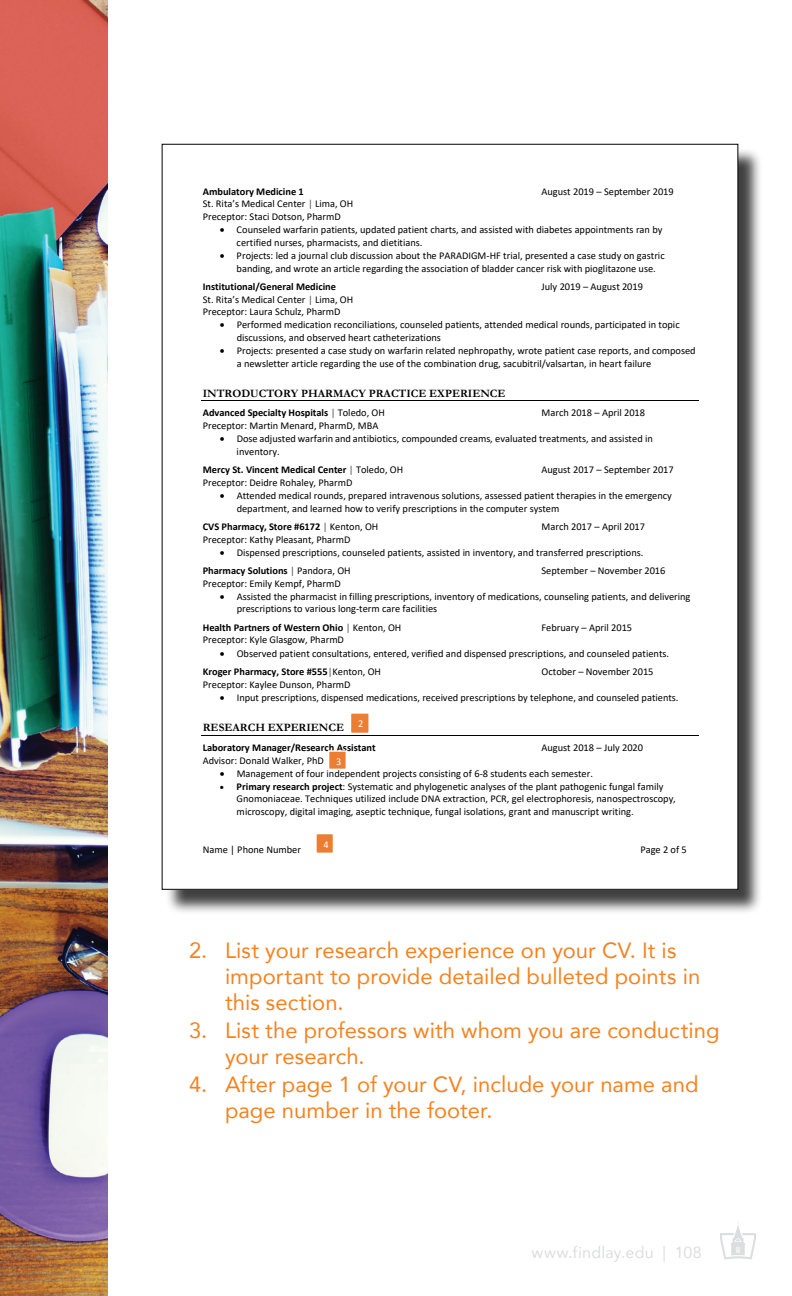
<style>
.page{position:relative;width:792px;height:1296px;background:#fff}
.page>*{position:absolute;margin:0;border:0;box-sizing:border-box;transform-origin:0 0}
.t1{font:22px/26px "Avenir";letter-spacing:.005em;color:#f58220}
.t2{font:16px "Avenir";letter-spacing:.015em;color:#dcddde}
.t3{font:700 11.2px "Garamond";color:#000}
.t4{font:10.4px/12.6px "Calibri";color:#000}
.t5{font:700 10.4px "Calibri";letter-spacing:-.005em;color:#000}
.t6{font:10.4px "Calibri";color:#fff}
.s1{color:#4a4f55}
.s2{font-weight:400;color:#4a4f55}
.s3{font-weight:400}
.s4{font-weight:700}
</style>
<div class="page">
<svg style="left:720px;top:1225px;width:36px;height:35px"></svg>
<div style="left:165px;top:147px;width:598px;height:768px;background:#000;opacity:.75"></div>
<div style="left:162px;top:144px;width:576px;height:745px;background:#fff"></div>
<hr style="left:201px;top:400px;width:498px;height:1px;background:#000">
<hr style="left:201px;top:735px;width:498px;height:1px;background:#000">
<div style="left:351px;top:713px;width:18px;height:20px;background:#ed7d31"></div>
<div style="left:350px;top:712px;width:20px;height:22px;border:1px solid #fff"></div>
<div style="left:329px;top:751px;width:17px;height:18px;background:#ed7d31"></div>
<div style="left:328px;top:750px;width:19px;height:20px;border:1px solid #fff"></div>
<div style="left:316px;top:834px;width:17px;height:19px;background:#ed7d31"></div>
<div style="left:315px;top:833px;width:19px;height:21px;border:1px solid #fff"></div>
<img style="left:0;top:0;width:108px;height:1296px">
<p class="t5" style="left:203px;top:184px;width:103px">Ambulatory Medicine 1</p>
<p class="t4" style="left:542px;top:185px;width:134px">August 2019 – September 2019</p>
<p class="t4" style="left:203px;top:197px;width:152px">St. Rita’s Medical Center <span class="s1">|</span> Lima, OH<br>Preceptor: Staci Dotson, PharmD</p>
<p class="t4" style="left:237px;top:223px;width:427px;text-indent:-17px">• Counseled warfarin patients, updated patient charts, and assisted with diabetes appointments ran by certified nurses, pharmacists, and dietitians.</p>
<p class="t4" style="left:237px;top:249px;width:430px;text-indent:-17px">• Projects: led a journal club discussion about the PARADIGM-HF trial, presented a case study on gastric banding, and wrote an article regarding the association of bladder cancer risk with pioglitazone use.</p>
<p class="t5" style="left:203px;top:279px;width:135px">Institutional/General Medicine</p>
<p class="t4" style="left:542px;top:280px;width:103px">July 2019 – August 2019</p>
<p class="t4" style="left:203px;top:293px;width:152px">St. Rita’s Medical Center <span class="s1">|</span> Lima, OH<br>Preceptor: Laura Schulz, PharmD</p>
<p class="t4" style="left:237px;top:318px;width:445px;text-indent:-17px">• Performed medication reconciliations, counseled patients, attended medical rounds, participated in topic discussions, and observed heart catheterizations</p>
<p class="t4" style="left:237px;top:344px;width:460px;text-indent:-17px">• Projects: presented a case study on warfarin related nephropathy, wrote patient case reports, and composed a newsletter article regarding the use of the combination drug, sacubitril/valsartan, in heart failure</p>
<p class="t3" style="left:203px;top:385px;width:304px">INTRODUCTORY PHARMACY PRACTICE EXPERIENCE</p>
<p class="t5" style="left:203px;top:406px;width:184px">Advanced Specialty Hospitals <span class="s2">|</span> <span class="s3">Toledo, OH</span></p>
<p class="t4" style="left:542px;top:406px;width:105px">March 2018 – April 2018</p>
<p class="t4" style="left:203px;top:419px;width:177px">Preceptor: Martin Menard, PharmD, MBA</p>
<p class="t4" style="left:237px;top:432px;width:418px;text-indent:-17px">• Dose adjusted warfarin and antibiotics, compounded creams, evaluated treatments, and assisted in inventory.</p>
<p class="t5" style="left:203px;top:462px;width:202px">Mercy St. Vincent Medical Center <span class="s2">|</span> <span class="s3">Toledo, OH</span></p>
<p class="t4" style="left:542px;top:463px;width:134px">August 2017 – September 2017</p>
<p class="t4" style="left:203px;top:476px;width:151px">Preceptor: Deidre Rohaley, PharmD</p>
<p class="t4" style="left:237px;top:489px;width:437px;text-indent:-17px">• Attended medical rounds, prepared intravenous solutions, assessed patient therapies in the emergency department, and learned how to verify prescriptions in the computer system</p>
<p class="t5" style="left:203px;top:519px;width:177px">CVS Pharmacy, Store #6172 <span class="s2">|</span> <span class="s3">Kenton, OH</span></p>
<p class="t4" style="left:542px;top:520px;width:105px">March 2017 – April 2017</p>
<p class="t4" style="left:203px;top:533px;width:149px">Preceptor: Kathy Pleasant, PharmD</p>
<p class="t4" style="left:203px;top:543px;width:442px;line-height:18.2px;text-indent:17px">• Dispensed prescriptions, counseled patients, assisted in inventory, and transferred prescriptions.<br><span class="s4">Pharmacy Solutions</span> <span class="s1">|</span> Pandora, OH</p>
<p class="t4" style="left:542px;top:564px;width:126px">September – November 2016</p>
<p class="t4" style="left:203px;top:577px;width:140px">Preceptor: Emily Kempf, PharmD</p>
<p class="t4" style="left:237px;top:590px;width:455px;text-indent:-17px">• Assisted the pharmacist in filling prescriptions, inventory of medications, counseling patients, and delivering prescriptions to various long-term care facilities</p>
<p class="t5" style="left:203px;top:620px;width:200px">Health Partners of Western Ohio <span class="s2">|</span> <span class="s3">Kenton, OH</span></p>
<p class="t4" style="left:542px;top:621px;width:92px">February – April 2015</p>
<p class="t4" style="left:203px;top:633px;width:143px">Preceptor: Kyle Glasgow, PharmD</p>
<p class="t4" style="left:203px;top:644px;width:468px;line-height:18.4px;text-indent:17px">• Observed patient consultations, entered, verified and dispensed prescriptions, and counseled patients.<br><span class="s4">Kroger Pharmacy, Store #555</span><span class="s1">|</span>Kenton, OH</p>
<p class="t4" style="left:542px;top:665px;width:113px">October – November 2015</p>
<p class="t4" style="left:203px;top:678px;width:149px">Preceptor: Kaylee Dunson, PharmD</p>
<p class="t4" style="left:220px;top:691px;width:460px">• Input prescriptions, dispensed medications, received prescriptions by telephone, and counseled patients.</p>
<p class="t3" style="left:203px;top:720px;width:143px">RESEARCH EXPERIENCE</p>
<p class="t5" style="left:203px;top:741px;width:174px">Laboratory Manager/Research Assistant</p>
<p class="t4" style="left:542px;top:741px;width:103px">August 2018 – July 2020</p>
<p class="t4" style="left:203px;top:754px;width:123px">Advisor: Donald Walker, PhD</p>
<p class="t4" style="left:220px;top:767px;width:375px">• Management of four independent projects consisting of 6-8 students each semester.</p>
<p class="t4" style="left:237px;top:780px;width:441px;text-indent:-17px">• <span class="s4">Primary research project</span>: Systematic and phylogenetic analyses of the plant pathogenic fungal family<br>Gnomoniaceae. Techniques utilized include DNA extraction, PCR, gel electrophoresis, nanospectroscopy, microscopy, digital imaging, aseptic technique, fungal isolations, grant and manuscript writing.</p>
<p class="t6" style="left:358px;top:716px;width:7px">2</p>
<p class="t6" style="left:336px;top:754px;width:7px">3</p>
<p class="t6" style="left:323px;top:837px;width:7px">4</p>
<p class="t4" style="left:203px;top:843px;width:100px">Name | Phone Number</p>
<p class="t4" style="left:640px;top:843px;width:48px">Page 2 of 5</p>
<h1 class="t1" style="left:225px;top:937px;width:477px;text-indent:-36px">2. List your research experience on your CV. It is important to provide detailed bulleted points in this section.</h1>
<h1 class="t1" style="left:225px;top:1017px;width:496px;text-indent:-36px">3. List the professors with whom you are conducting your research.</h1>
<h1 class="t1" style="left:225px;top:1070px;width:475px;text-indent:-36px">4. After page 1 of your CV, include your name and page number in the footer.</h1>
<h2 class="t2" style="left:532px;top:1239px;width:172px">www.findlay.edu | 108</h2>
</div>
